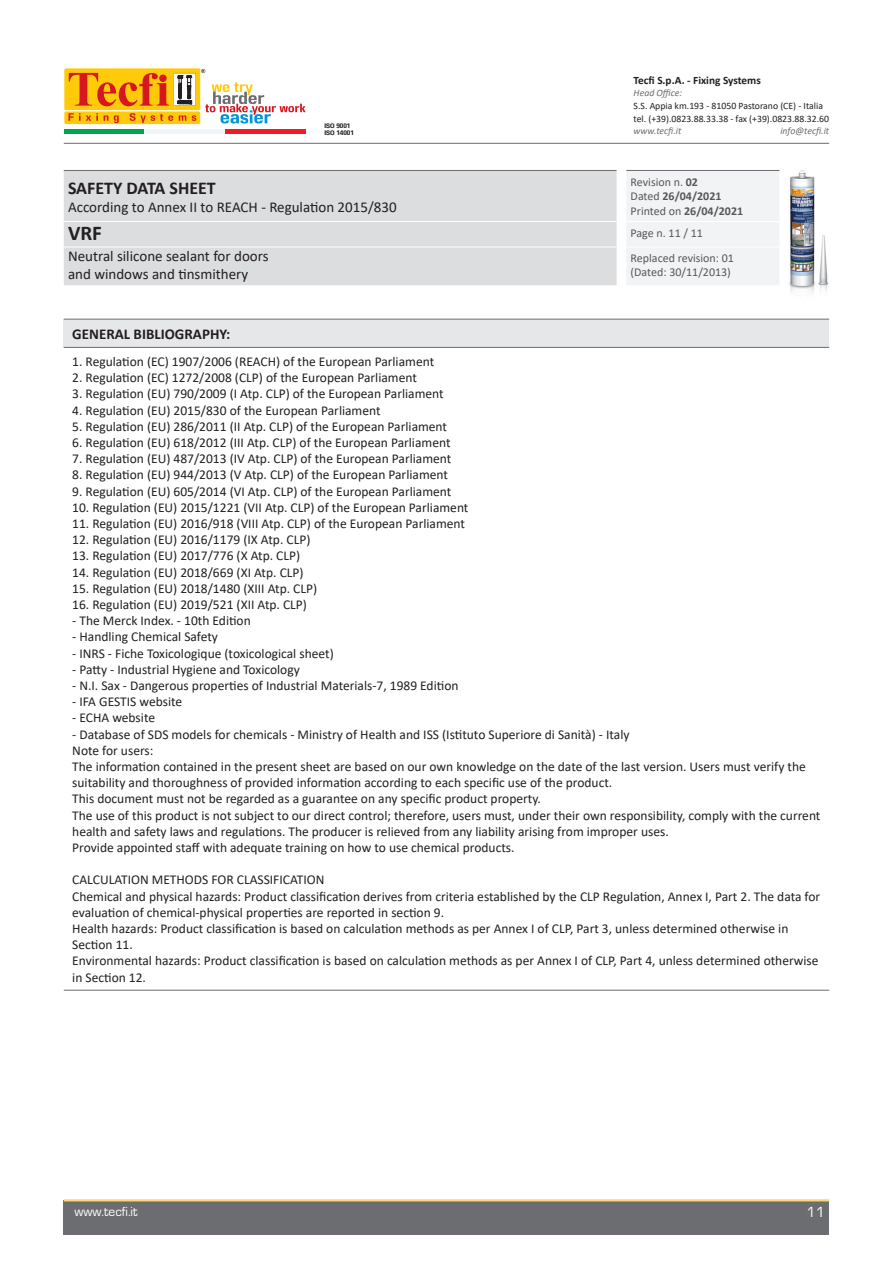
<style>
.page{position:relative;width:893px;height:1263px;background:#fff}
.page>*{position:absolute;margin:0;border:0;box-sizing:border-box;transform-origin:0 0}
.t1{font:700 21px "Calibri";color:#231f20}
.t2{font:700 18px "Calibri";color:#231f20}
.t3{font:15px/18px "Calibri";color:#231f20}
.t4{font:700 15px "Calibri";color:#231f20}
.t5{font:15px "Eurostile";color:#fff}
.t6{font:13.5px "Calibri";color:#231f20}
.t7{font:13.5px "Eurostile";color:#fff}
.t8{font:12px/14.4px "Calibri";color:#57585a}
.t9{font:700 11.25px "Calibri";color:#231f20}
.t10{font:9.75px/12.8px "Calibri";color:#231f20}
.t11{font:italic 9.75px "Calibri";color:#6c6d70}
.t12{font:700 6px/7.2px "DDTW00";color:#231f20}
.s1{font-weight:700}
</style>
<div class="page">
<div style="left:64px;top:1200px;width:765px;height:34px;background:#6c6d70"></div>
<hr style="left:64px;top:1199px;width:765px;height:2px;background:#fed772">
<img style="left:789px;top:170px;width:40px;height:123px">
<hr style="left:64px;top:143px;width:765px;height:1px;background:#6c6d70">
<div style="left:64px;top:68px;width:136px;height:42px;background:#feca0a;border-radius:2px"></div>
<div style="left:64px;top:111px;width:136px;height:13px;background:#feca0a;border-radius:2px"></div>
<svg style="left:68px;top:69px;width:238px;height:55px"></svg>
<hr style="left:64px;top:130px;width:81px;height:4px;background:#00a54f">
<hr style="left:145px;top:130px;width:80px;height:4px;background:#eff6f9">
<hr style="left:225px;top:130px;width:81px;height:4px;background:#ee1d23">
<div style="left:64px;top:171px;width:553px;height:114px;background:#dcdddf"></div>
<hr style="left:64px;top:170px;width:553px;height:1px;background:#6c6d70">
<hr style="left:64px;top:221px;width:553px;height:1px;background:#fff">
<hr style="left:64px;top:247px;width:553px;height:1px;background:#fff">
<div style="left:627px;top:171px;width:152px;height:114px;background:#f2f3f4"></div>
<hr style="left:626px;top:170px;width:153px;height:1px;background:#6c6d70">
<hr style="left:626px;top:221px;width:153px;height:1px;background:#fff">
<hr style="left:626px;top:247px;width:153px;height:1px;background:#fff">
<div style="left:64px;top:319px;width:765px;height:28px;background:#e6e7e9"></div>
<hr style="left:64px;top:319px;width:765px;height:1px;background:#6c6d70">
<hr style="left:64px;top:347px;width:765px;height:1px;background:#6c6d70">
<hr style="left:64px;top:990px;width:765px;height:1px;background:#6c6d70">
<p class="t12" style="left:324px;top:122px;width:31px">ISO 9001<br>ISO 14001</p>
<h2 class="t2" style="left:68px;top:175px;width:149px">SAFETY DATA SHEET</h2>
<p class="t3" style="left:68px;top:197px;width:330px">According to Annex II to REACH - Regulation 2015/830</p>
<h1 class="t1" style="left:68px;top:218px;width:35px">VRF</h1>
<p class="t3" style="left:68px;top:246px;width:202px">Neutral silicone sealant for doors and windows and tinsmithery</p>
<p class="t9" style="left:634px;top:72px;width:129px">Tecfi S.p.A. - Fixing Systems</p>
<p class="t11" style="left:634px;top:86px;width:50px">Head Office:</p>
<p class="t10" style="left:634px;top:99px;width:197px">S.S. Appia km.193 - 81050 Pastorano (CE) - Italia tel. (+39).0823.88.33.38 - fax (+39).0823.88.32.60</p>
<p class="t11" style="left:634px;top:124px;width:49px">www.tecfi.it</p>
<p class="t11" style="left:780px;top:124px;width:50px">info@tecfi.it</p>
<p class="t8" style="left:631px;top:175px;width:114px">Revision n. <span class="s1">02<br></span>Dated <span class="s1">26/04/2021<br></span>Printed on <span class="s1">26/04/2021</span></p>
<p class="t8" style="left:631px;top:220px;width:105px;line-height:24.8px">Page n. 11 / 11<br>Replaced revision: 01</p>
<p class="t8" style="left:631px;top:264px;width:102px">(Dated: 30/11/2013)</p>
<p class="t4" style="left:72px;top:323px;width:160px">GENERAL BIBLIOGRAPHY:</p>
<p class="t6" style="left:72px;top:352px;width:363px">1. Regulation (EC) 1907/2006 (REACH) of the European Parliament</p>
<p class="t6" style="left:72px;top:368px;width:346px">2. Regulation (EC) 1272/2008 (CLP) of the European Parliament</p>
<p class="t6" style="left:72px;top:385px;width:373px">3. Regulation (EU) 790/2009 (I Atp. CLP) of the European Parliament</p>
<p class="t6" style="left:72px;top:401px;width:310px">4. Regulation (EU) 2015/830 of the European Parliament</p>
<p class="t6" style="left:72px;top:417px;width:376px">5. Regulation (EU) 286/2011 (II Atp. CLP) of the European Parliament</p>
<p class="t6" style="left:72px;top:433px;width:380px">6. Regulation (EU) 618/2012 (III Atp. CLP) of the European Parliament</p>
<p class="t6" style="left:72px;top:449px;width:381px">7. Regulation (EU) 487/2013 (IV Atp. CLP) of the European Parliament</p>
<p class="t6" style="left:72px;top:466px;width:377px">8. Regulation (EU) 944/2013 (V Atp. CLP) of the European Parliament</p>
<p class="t6" style="left:72px;top:482px;width:381px">9. Regulation (EU) 605/2014 (VI Atp. CLP) of the European Parliament</p>
<p class="t6" style="left:72px;top:498px;width:398px">10. Regulation (EU) 2015/1221 (VII Atp. CLP) of the European Parliament</p>
<p class="t6" style="left:72px;top:514px;width:394px">11. Regulation (EU) 2016/918 (VIII Atp. CLP) of the European Parliament</p>
<p class="t6" style="left:72px;top:530px;width:240px">12. Regulation (EU) 2016/1179 (IX Atp. CLP)</p>
<p class="t6" style="left:72px;top:547px;width:229px">13. Regulation (EU) 2017/776 (X Atp. CLP)</p>
<p class="t6" style="left:72px;top:563px;width:233px">14. Regulation (EU) 2018/669 (XI Atp. CLP)</p>
<p class="t6" style="left:72px;top:579px;width:246px">15. Regulation (EU) 2018/1480 (XIII Atp. CLP)</p>
<p class="t6" style="left:72px;top:595px;width:236px">16. Regulation (EU) 2019/521 (XII Atp. CLP)</p>
<p class="t6" style="left:72px;top:611px;width:180px">- The Merck Index. - 10th Edition</p>
<p class="t6" style="left:72px;top:628px;width:147px">- Handling Chemical Safety</p>
<p class="t6" style="left:72px;top:644px;width:263px">- INRS - Fiche Toxicologique (toxicological sheet)</p>
<p class="t6" style="left:72px;top:660px;width:229px">- Patty - Industrial Hygiene and Toxicology</p>
<p class="t6" style="left:72px;top:676px;width:388px">- N.I. Sax - Dangerous properties of Industrial Materials-7, 1989 Edition</p>
<p class="t6" style="left:72px;top:692px;width:111px">- IFA GESTIS website</p>
<p class="t6" style="left:72px;top:709px;width:84px">- ECHA website</p>
<p class="t6" style="left:72px;top:725px;width:559px">- Database of SDS models for chemicals - Ministry of Health and ISS (Istituto Superiore di Sanità) - Italy</p>
<p class="t6" style="left:72px;top:741px;width:83px">Note for users:</p>
<p class="t6" style="left:72px;top:757px;width:735px">The information contained in the present sheet are based on our own knowledge on the date of the last version. Users must verify the</p>
<p class="t6" style="left:72px;top:773px;width:541px">suitability and thoroughness of provided information according to each specific use of the product.</p>
<p class="t6" style="left:72px;top:790px;width:470px">This document must not be regarded as a guarantee on any specific product property.</p>
<p class="t6" style="left:72px;top:806px;width:750px">The use of this product is not subject to our direct control; therefore, users must, under their own responsibility, comply with the current</p>
<p class="t6" style="left:72px;top:822px;width:598px">health and safety laws and regulations. The producer is relieved from any liability arising from improper uses.</p>
<p class="t6" style="left:72px;top:838px;width:444px">Provide appointed staff with adequate training on how to use chemical products.</p>
<p class="t6" style="left:72px;top:871px;width:254px">CALCULATION METHODS FOR CLASSIFICATION</p>
<p class="t6" style="left:72px;top:887px;width:749px">Chemical and physical hazards: Product classification derives from criteria established by the CLP Regulation, Annex I, Part 2. The data for</p>
<p class="t6" style="left:72px;top:903px;width:373px">evaluation of chemical-physical properties are reported in section 9.</p>
<p class="t6" style="left:72px;top:919px;width:718px">Health hazards: Product classification is based on calculation methods as per Annex I of CLP, Part 3, unless determined otherwise in</p>
<p class="t6" style="left:72px;top:935px;width:62px">Section 11.</p>
<p class="t6" style="left:72px;top:952px;width:748px">Environmental hazards: Product classification is based on calculation methods as per Annex I of CLP, Part 4, unless determined otherwise</p>
<p class="t6" style="left:72px;top:968px;width:75px">in Section 12.</p>
<p class="t7" style="left:74px;top:1205px;width:65px">www.tecfi.it</p>
<p class="t5" style="left:806px;top:1203px;width:20px">11</p>
</div>
